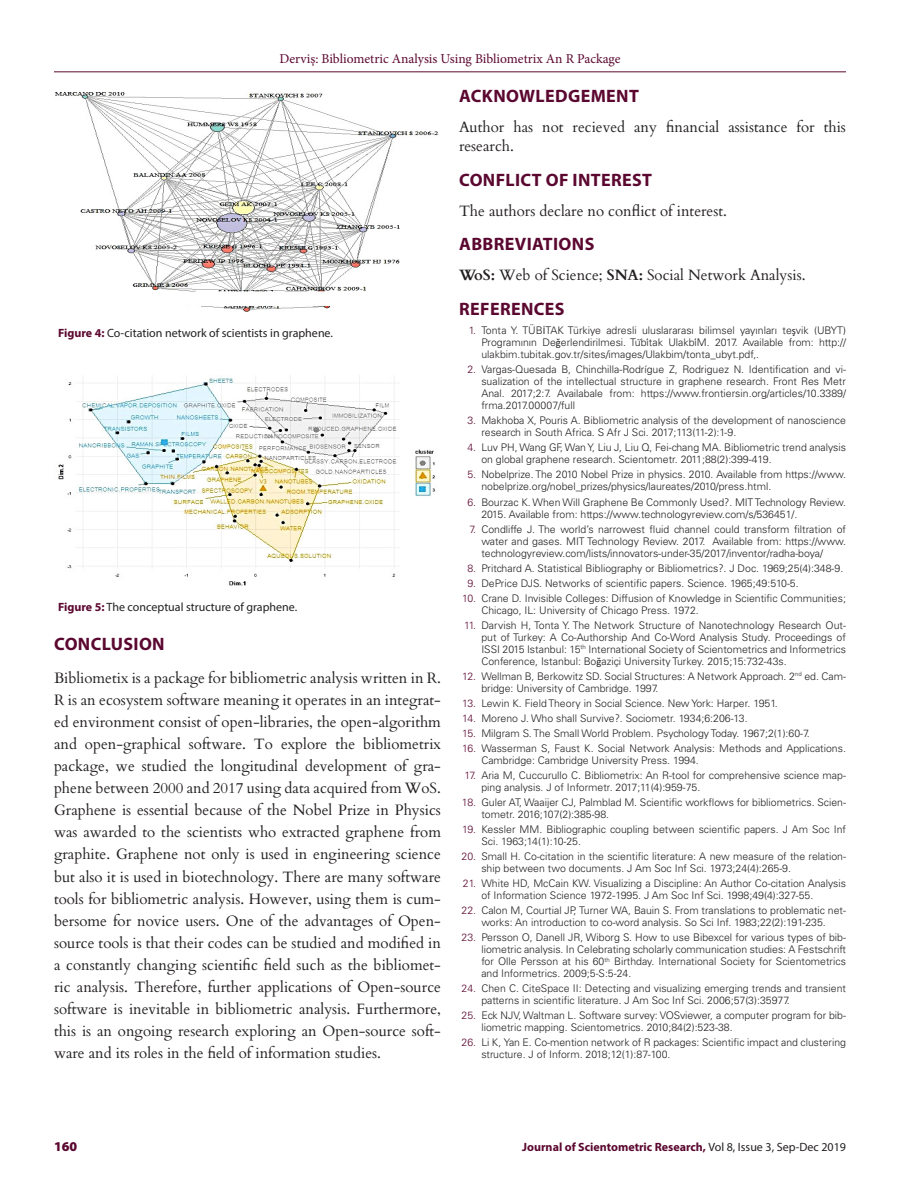
<style>
.page{position:relative;width:918px;height:1188px;background:#fff}
.page>*{position:absolute;margin:0;border:0;box-sizing:border-box;transform-origin:0 0}
._1_HD{font:700 18px "Myriad Pro";letter-spacing:.02em;color:#5b0830}
.TXT{font:15px/22px "Cardo";color:#231f20;text-align:justify}
.t1{font:13.5px "Minion Pro";color:#5b0830}
.t2{font:900 13.5px "Myriad Pro";color:#5b0830}
.FIG_CAP{font:12px "Myriad Pro";color:#231f20}
.t3{font:700 12px "Myriad Pro";color:#5b0830}
.t4{font:300 10.5px/12px "Univers LT Std";color:#231f20}
.s1{font-weight:700;color:#5b0830}
.s2{font-weight:700}
.s3{color:#5b0830}
.s4{font-family:"Calibri";font-weight:400}
.s5{font-family:"Cambria Math";font-weight:400}
.s6{font-weight:400;color:#231f20}
</style>
<div class="page">
<hr style="left:54px;top:72px;width:792px;height:1px;background:#5b0830">
<img style="left:55px;top:92px;width:384px;height:220px">
<img style="left:58px;top:375px;width:377px;height:211px">
<p class="t1" style="left:279px;top:50px;width:343px">Derviş: Bibliometric Analysis Using Bibliometrix An R Package</p>
<p class="FIG_CAP" style="left:58px;top:326px;width:276px"><span class="s1">Figure 4:</span> Co-citation network of scientists in graphene.</p>
<p class="FIG_CAP" style="left:58px;top:599px;width:241px"><span class="s1">Figure 5:</span> The conceptual structure of graphene.</p>
<p class="_1_HD" style="left:54px;top:632px;width:112px">CONCLUSION</p>
<p class="TXT" style="left:54px;top:666px;width:389px">Bibliometix is a package for bibliometric analysis written in R.<br>R is an ecosystem software meaning it operates in an integrat&shy;ed environment consist of open-libraries, the open-algorithm and open-graphical software. To explore the bibliometrix package, we studied the longitudinal development of gra&shy;phene between 2000 and 2017 using data acquired from WoS.<br>Graphene is essential because of the Nobel Prize in Physics was awarded to the scientists who extracted graphene from graphite. Graphene not only is used in engineering science but also it is used in biotechnology. There are many software tools for bibliometric analysis. However, using them is cum&shy;bersome for novice users. One of the advantages of Open&shy;source tools is that their codes can be studied and modified in a constantly changing scientific field such as the bibliomet&shy;ric analysis. Therefore, further applications of Open-source software is inevitable in bibliometric analysis. Furthermore, this is an ongoing research exploring an Open-source soft&shy;ware and its roles in the field of information studies.</p>
<p class="_1_HD" style="left:459px;top:84px;width:181px">ACKNOWLEDGEMENT</p>
<p class="TXT" style="left:459px;top:116px;width:388px;line-height:19.5px">Author has not recieved any financial assistance for this research.</p>
<p class="_1_HD" style="left:459px;top:168px;width:194px">CONFLICT OF INTEREST</p>
<p class="TXT" style="left:459px;top:199px;width:270px">The authors declare no conflict of interest.</p>
<p class="_1_HD" style="left:459px;top:232px;width:137px">ABBREVIATIONS</p>
<p class="TXT" style="left:459px;top:263px;width:348px"><span class="s2">WoS:</span> Web of Science; <span class="s2">SNA:</span> Social Network Analysis.</p>
<p class="_1_HD" style="left:459px;top:297px;width:107px">REFERENCES</p>
<p class="t4" style="left:481px;top:325px;width:366px;text-align:justify;text-indent:-13px"><span class="s3">1.</span> Tonta Y. TÜB<span class="s4">İ</span>TAK Türkiye adresli uluslararası bilimsel yayınları te<span class="s4">ş</span>vik (UBYT)<br>Programının De<span class="s4">ğ</span>erlendirilmesi. Tu<span class="s5">̈</span>bi<span class="s5">̇</span>tak Ulakbi<span class="s5">̇</span>M. 2017. Available from: http:// ulakbim.tubitak.gov.tr/sites/images/Ulakbim/tonta_ubyt.pdf,.</p>
<p class="t4" style="left:481px;top:364px;width:366px;text-align:justify;text-indent:-14px"><span class="s3">2.</span> Vargas-Quesada B, Chinchilla-Rodrígue Z, Rodriguez N. Identification and vi&shy;sualization of the intellectual structure in graphene research. Front Res Metr Anal. 2017;2:7. Availabale from: https://www.frontiersin.org/articles/10.3389/ frma.2017.00007/full</p>
<p class="t4" style="left:481px;top:415px;width:366px;text-indent:-14px"><span class="s3">3.</span> Makhoba X, Pouris A. Bibliometric analysis of the development of nanoscience research in South Africa. S Afr J Sci. 2017;113(11-2):1-9.</p>
<p class="t4" style="left:481px;top:442px;width:366px;text-indent:-14px"><span class="s3">4.</span> Luv PH, Wang GF, Wan Y, Liu J, Liu Q, Fei-chang MA. Bibliometric trend analysis on global graphene research. Scientometr. 2011;88(2):399-419.</p>
<p class="t4" style="left:481px;top:469px;width:366px;text-indent:-14px"><span class="s3">5.</span> Nobelprize. The 2010 Nobel Prize in physics. 2010. Available from https://www. nobelprize.org/nobel_prizes/physics/laureates/2010/press.html.</p>
<p class="t4" style="left:481px;top:496px;width:366px;text-indent:-14px"><span class="s3">6.</span> Bourzac K. When Will Graphene Be Commonly Used?. MIT Technology Review.<br>2015. Available from: https://www.technologyreview.com/s/536451/.</p>
<p class="t4" style="left:481px;top:523px;width:366px;text-align:justify;text-indent:-12px"><span class="s3">7.</span> Condliffe J. The world’s narrowest fluid channel could transform filtration of water and gases. MIT Technology Review. 2017. Available from: https://www. technologyreview.com/lists/innovators-under-35/2017/inventor/radha-boya/</p>
<p class="t4" style="left:467px;top:562px;width:377px"><span class="s3">8.</span> Pritchard A. Statistical Bibliography or Bibliometrics?. J Doc. 1969;25(4):348-9.</p>
<p class="t4" style="left:467px;top:577px;width:333px"><span class="s3">9.</span> DePrice DJS. Networks of scientific papers. Science. 1965;49:510-5.</p>
<p class="t4" style="left:481px;top:592px;width:366px;text-indent:-19px"><span class="s3">10.</span> Crane D. Invisible Colleges: Diffusion of Knowledge in Scientific Communities;<br>Chicago, IL: University of Chicago Press. 1972.</p>
<p class="t4" style="left:481px;top:619px;width:366px;text-align:justify;text-indent:-17px"><span class="s3">11.</span> Darvish H, Tonta Y. The Network Structure of Nanotechnology Research Out&shy;put of Turkey: A Co-Authorship And Co-Word Analysis Study. Proceedings of ISSI 2015 Istanbul: 15<sup>th</sup> International Society of Scientometrics and Informetrics Conference, Istanbul: Bo<span class="s4">ğ</span>aziçi University Turkey. 2015;15:732-43s.</p>
<p class="t4" style="left:481px;top:670px;width:366px;text-indent:-19px"><span class="s3">12.</span> Wellman B, Berkowitz SD. Social Structures: A Network Approach. 2<sup>nd</sup> ed. Cam&shy;bridge: University of Cambridge. 1997.</p>
<p class="t4" style="left:462px;top:697px;width:317px"><span class="s3">13.</span> Lewin K. Field Theory in Social Science. New York: Harper. 1951.</p>
<p class="t4" style="left:462px;top:712px;width:287px"><span class="s3">14.</span> Moreno J. Who shall Survive?. Sociometr. 1934;6:206-13.</p>
<p class="t4" style="left:462px;top:727px;width:349px"><span class="s3">15.</span> Milgram S. The Small World Problem. Psychology Today. 1967;2(1):60-7.</p>
<p class="t4" style="left:481px;top:742px;width:366px;text-indent:-19px"><span class="s3">16.</span> Wasserman S, Faust K. Social Network Analysis: Methods and Applications.<br>Cambridge: Cambridge University Press. 1994.</p>
<p class="t4" style="left:481px;top:769px;width:366px;text-indent:-17px"><span class="s3">17.</span> Aria M, Cuccurullo C. Bibliometrix: An R-tool for comprehensive science map&shy;ping analysis. J of Informetr. 2017;11(4):959-75.</p>
<p class="t4" style="left:481px;top:796px;width:366px;text-indent:-19px"><span class="s3">18.</span> Guler AT, Waaijer CJ, Palmblad M. Scientific workflows for bibliometrics. Scien&shy;tometr. 2016;107(2):385-98.</p>
<p class="t4" style="left:481px;top:823px;width:366px;text-indent:-19px"><span class="s3">19.</span> Kessler MM. Bibliographic coupling between scientific papers. J Am Soc Inf<br>Sci. 1963;14(1):10-25.</p>
<p class="t4" style="left:481px;top:850px;width:366px;text-indent:-20px"><span class="s3">20.</span> Small H. Co-citation in the scientific literature: A new measure of the relation&shy;ship between two documents. J Am Soc Inf Sci. 1973;24(4):265-9.</p>
<p class="t4" style="left:481px;top:877px;width:366px;text-indent:-18px"><span class="s3">21.</span> White HD, McCain KW. Visualizing a Discipline: An Author Co-citation Analysis of Information Science 1972-1995. J Am Soc Inf Sci. 1998;49(4):327-55.</p>
<p class="t4" style="left:462px;top:904px;width:386px;text-align:center"><span class="s3">22.</span> Calon M, Courtial JP, Turner WA, Bauin S. From translations to problematic net&shy;works: An introduction to co-word analysis. So Sci Inf. 1983;22(2):191-235.</p>
<p class="t4" style="left:481px;top:931px;width:366px;text-align:justify;text-indent:-20px"><span class="s3">23.</span> Persson O, Danell JR, Wiborg S. How to use Bibexcel for various types of bib&shy;liometric analysis. In Celebrating scholarly communication studies: A Festschrift for Olle Persson at his 60<sup>th</sup> Birthday. International Society for Scientometrics and Informetrics. 2009;5-S:5-24.</p>
<p class="t4" style="left:481px;top:982px;width:366px;text-indent:-20px"><span class="s3">24.</span> Chen C. CiteSpace II: Detecting and visualizing emerging trends and transient patterns in scientific literature. J Am Soc Inf Sci. 2006;57(3):35977.</p>
<p class="t4" style="left:481px;top:1009px;width:366px;text-indent:-20px"><span class="s3">25.</span> Eck NJV, Waltman L. Software survey: VOSviewer, a computer program for bib&shy;liometric mapping. Scientometrics. 2010;84(2):523-38.</p>
<p class="t4" style="left:481px;top:1036px;width:366px;text-indent:-20px"><span class="s3">26.</span> Li K, Yan E. Co-mention network of R packages: Scientific impact and clustering structure. J of Inform. 2018;12(1):87-100.</p>
<p class="t2" style="left:54px;top:1137px;width:25px">160</p>
<p class="t3" style="left:522px;top:1139px;width:325px">Journal of Scientometric Research, <span class="s6">Vol 8, Issue 3, Sep-Dec 2019</span></p>
</div>
